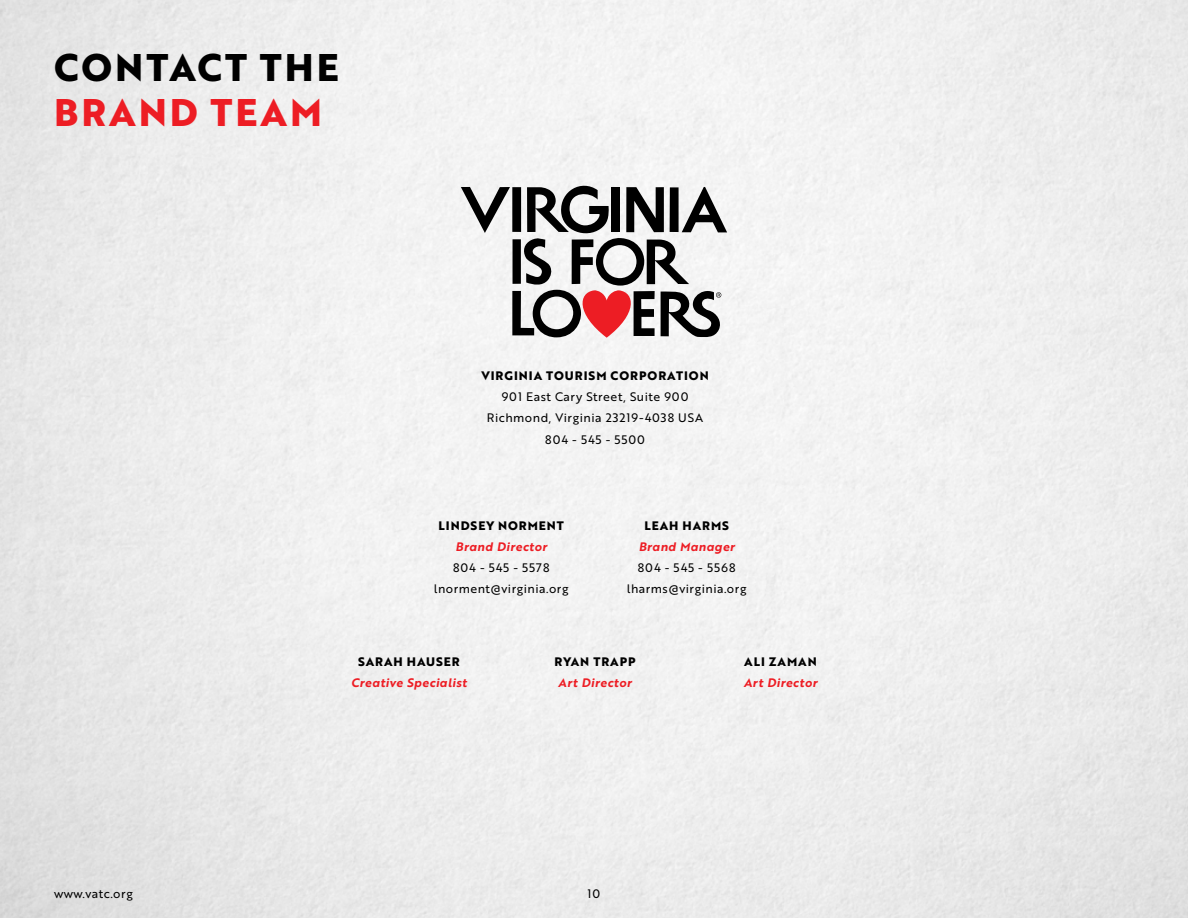
<style>
.page{position:relative;width:1188px;height:918px;background:#fff}
.page>*{position:absolute;margin:0;border:0;box-sizing:border-box;transform-origin:0 0}
.Header_Paragraph{font:700 37.5px "Brother 1816 Extra";letter-spacing:.08em;color:#000}
.Header_Paragraph-2{font:700 37.5px "Brother 1816 Extra";letter-spacing:.08em;color:#ed1d24}
.t1{font:12px "Brother 1816 Regular";letter-spacing:.04em;color:#000}
.t2{font:700 12px "Brother 1816 Extra";letter-spacing:.08em;color:#000}
.t3{font:12px "Brother 1816 Bold Italic";letter-spacing:.04em;color:#ed1d24}
.t4{font:12px "Brother 1816 Regular";letter-spacing:.08em;color:#000}
</style>
<div class="page">
<svg style="left:461px;top:186px;width:266px;height:152px"></svg>
<p class="Header_Paragraph" style="left:54px;top:39px;width:286px">CONTACT THE</p>
<p class="Header_Paragraph-2" style="left:54px;top:84px;width:269px">BRAND TEAM</p>
<p class="t2" style="left:481px;top:367px;width:229px">VIRGINIA TOURISM CORPORATION</p>
<p class="t1" style="left:502px;top:388px;width:188px">901 East Cary Street, Suite 900</p>
<p class="t1" style="left:487px;top:409px;width:218px">Richmond, Virginia 23219-4038 USA</p>
<p class="t4" style="left:545px;top:430px;width:101px">804 - 545 - 5500</p>
<p class="t2" style="left:439px;top:517px;width:127px">LINDSEY NORMENT</p>
<p class="t3" style="left:456px;top:538px;width:93px">Brand Director</p>
<p class="t4" style="left:453px;top:559px;width:98px">804 - 545 - 5578</p>
<p class="t1" style="left:434px;top:580px;width:136px">lnorment@virginia.org</p>
<p class="t2" style="left:644px;top:517px;width:86px">LEAH HARMS</p>
<p class="t3" style="left:639px;top:538px;width:98px">Brand Manager</p>
<p class="t4" style="left:638px;top:559px;width:99px">804 - 545 - 5568</p>
<p class="t1" style="left:627px;top:580px;width:121px">lharms@virginia.org</p>
<p class="t2" style="left:358px;top:653px;width:103px">SARAH HAUSER</p>
<p class="t3" style="left:351px;top:674px;width:117px">Creative Specialist</p>
<p class="t2" style="left:554px;top:653px;width:82px">RYAN TRAPP</p>
<p class="t3" style="left:558px;top:674px;width:75px">Art Director</p>
<p class="t2" style="left:744px;top:653px;width:74px">ALI ZAMAN</p>
<p class="t3" style="left:744px;top:674px;width:75px">Art Director</p>
<p class="t1" style="left:54px;top:885px;width:80px">www.vatc.org</p>
<p class="t1" style="left:588px;top:885px;width:14px">10</p>
</div>
